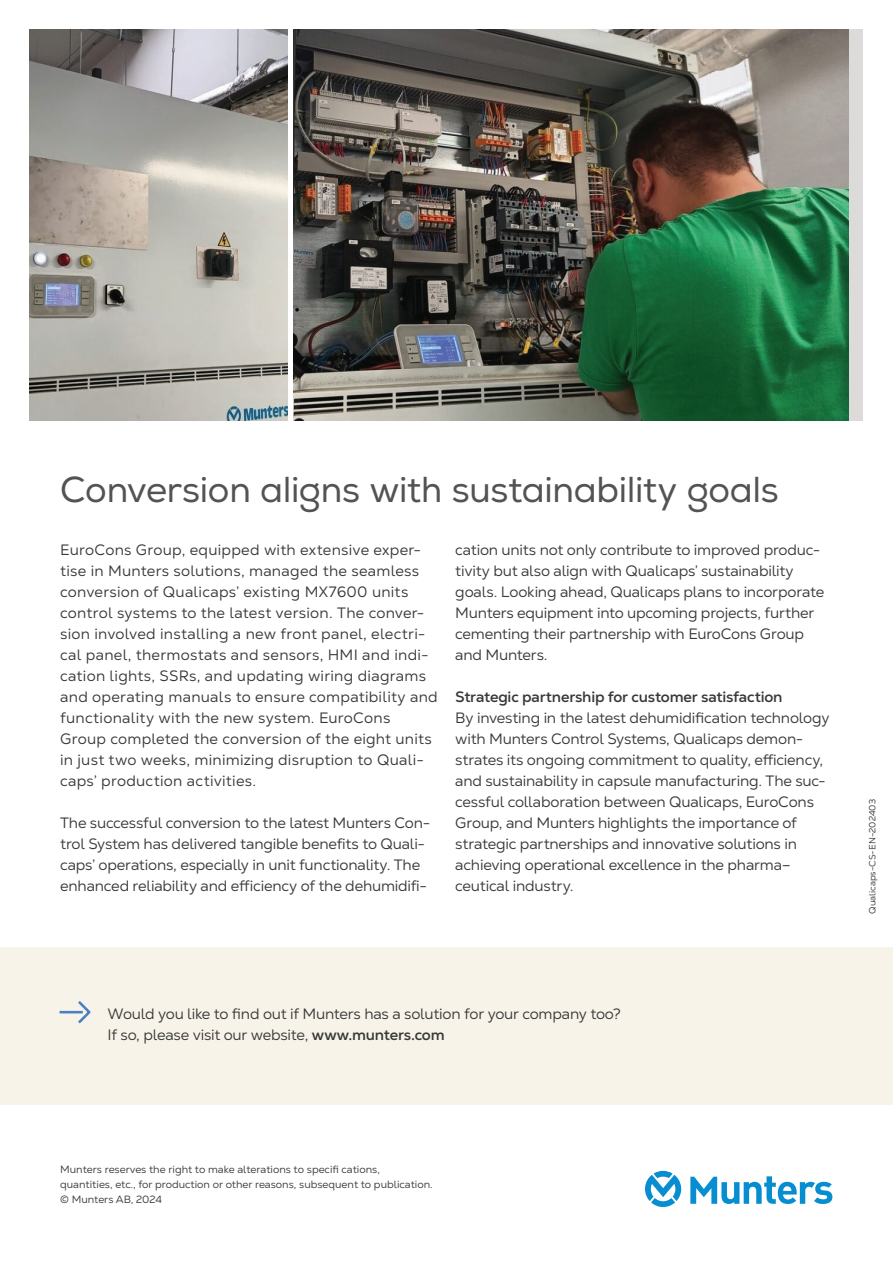
<style>
.page{position:relative;width:893px;height:1263px;background:#fff}
.page>*{position:absolute;margin:0;border:0;box-sizing:border-box;transform-origin:0 0}
.Header_2{font:36px "Nexa";letter-spacing:-.01em;color:#525352}
.Body_text{font:15px/21px "Nexa Text";letter-spacing:-.01em;color:#363736}
.Body_text-2{font:15px/21px "Nexa Text";letter-spacing:.015em;color:#363736}
.Body_text-3{font:700 15px "Nexa Text";letter-spacing:-.015em;color:#363736}
.t1{font:10.5px/15px "Nexa Text";color:#363736}
.t2{font:9px "Nexa Text";color:#363736}
.s1{font-weight:700}
</style>
<div class="page">
<div style="left:0;top:947px;width:893px;height:158px;background:#f8f3e9"></div>
<svg style="left:645px;top:1171px;width:187px;height:36px"></svg>
<svg style="left:59px;top:1001px;width:32px;height:23px"></svg>
<div style="left:293px;top:30px;width:570px;height:391px;background:#dcdbda"></div>
<img style="left:293px;top:30px;width:555px;height:391px">
<img style="left:30px;top:30px;width:257px;height:391px">
<p class="Header_2" style="left:60px;top:468px;width:720px">Conversion aligns with sustainability goals</p>
<p class="Body_text-2" style="left:60px;top:539px;width:379px">EuroCons Group, equipped with extensive exper&shy;tise in Munters solutions, managed the seamless conversion of Qualicaps’ existing MX7600 units control systems to the latest version. The conver&shy;sion involved installing a new front panel, electri&shy;cal panel, thermostats and sensors, HMI and indi&shy;cation lights, SSRs, and updating wiring diagrams and operating manuals to ensure compatibility and functionality with the new system. EuroCons Group completed the conversion of the eight units in just two weeks, minimizing disruption to Quali&shy;caps’ production activities.</p>
<p class="Body_text" style="left:60px;top:812px;width:372px">The successful conversion to the latest Munters Con&shy;trol System has delivered tangible benefits to Quali&shy;caps’ operations, especially in unit functionality. The enhanced reliability and efficiency of the dehumidifi-</p>
<p class="Body_text" style="left:455px;top:539px;width:370px">cation units not only contribute to improved produc&shy;tivity but also align with Qualicaps’ sustainability goals. Looking ahead, Qualicaps plans to incorporate Munters equipment into upcoming projects, further cementing their partnership with EuroCons Group and Munters.</p>
<p class="Body_text-3" style="left:455px;top:687px;width:329px">Strategic partnership for customer satisfaction</p>
<p class="Body_text" style="left:455px;top:707px;width:376px">By investing in the latest dehumidification technology with Munters Control Systems, Qualicaps demon&shy;strates its ongoing commitment to quality, efficiency, and sustainability in capsule manufacturing. The suc&shy;cessful collaboration between Qualicaps, EuroCons Group, and Munters highlights the importance of strategic partnerships and innovative solutions in achieving operational excellence in the pharma– ceutical industry.</p>
<p class="Body_text" style="left:108px;top:1003px;width:515px">Would you like to find out if Munters has a solution for your company too?<br>If so, please visit our website, <span class="s1">www.munters.com</span></p>
<p class="t2" style="left:867px;top:914px;width:116px;rotate:-90deg">Qualicaps-CS-EN-202403</p>
<p class="t1" style="left:60px;top:1162px;width:374px">Munters reserves the right to make alterations to specifi cations, quantities, etc., for production or other reasons, subsequent to publication. © Munters AB, 2024</p>
</div>
